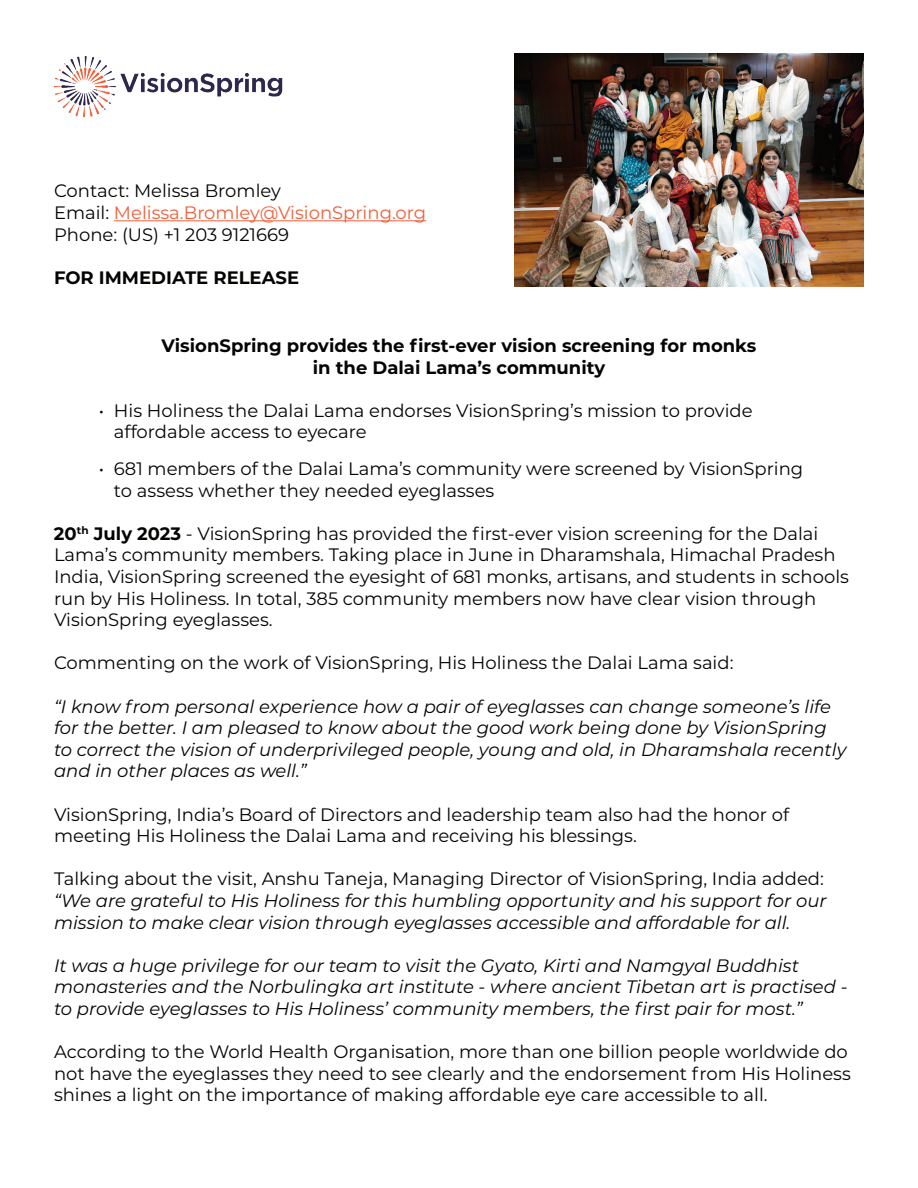
<style>
.page{position:relative;width:918px;height:1188px;background:#fff}
.page>*{position:absolute;margin:0;border:0;box-sizing:border-box;transform-origin:0 0}
.t1{font:18px/21.6px "Montserrat";color:#040503}
.t2{font:italic 18px/21.6px "Montserrat";color:#040503}
.t3{font:700 18px/21.6px "Montserrat";color:#040503;text-align:center}
.s1{color:#f05f39}
.s2{font-weight:700}
</style>
<div class="page">
<img style="left:53px;top:56px;width:230px;height:62px">
<img style="left:515px;top:54px;width:349px;height:233px">
<hr style="left:114px;top:220px;width:312px;height:1px;background:#f05f39">
<p class="t1" style="left:54px;top:180px;width:374px">Contact: Melissa Bromley<br>Email: <span class="s1">Melissa.Bromley@VisionSpring.org<br></span>Phone: (US) +1 203 9121669</p>
<p class="t3" style="left:54px;top:266px;width:247px">FOR IMMEDIATE RELEASE</p>
<p class="t3" style="left:162px;top:334px;width:596px">VisionSpring provides the first-ever vision screening for monks in the Dalai Lama’s community</p>
<p class="t1" style="left:114px;top:399px;width:640px;text-indent:-15px">• His Holiness the Dalai Lama endorses VisionSpring’s mission to provide affordable access to eyecare</p>
<p class="t1" style="left:114px;top:457px;width:691px;text-indent:-15px">• 681 members of the Dalai Lama’s community were screened by VisionSpring to assess whether they needed eyeglasses</p>
<p class="t1" style="left:54px;top:522px;width:797px"><span class="s2">20</span><sup>th</sup> <span class="s2">July 2023</span> - VisionSpring has provided the first-ever vision screening for the Dalai Lama’s community members. Taking place in June in Dharamshala, Himachal Pradesh India, VisionSpring screened the eyesight of 681 monks, artisans, and students in schools run by His Holiness. In total, 385 community members now have clear vision through VisionSpring eyeglasses.</p>
<p class="t1" style="left:54px;top:652px;width:681px">Commenting on the work of VisionSpring, His Holiness the Dalai Lama said:</p>
<p class="t2" style="left:54px;top:695px;width:794px">“I know from personal experience how a pair of eyeglasses can change someone’s life for the better. I am pleased to know about the good work being done by VisionSpring to correct the vision of underprivileged people, young and old, in Dharamshala recently and in other places as well.”</p>
<p class="t1" style="left:54px;top:803px;width:737px">VisionSpring, India’s Board of Directors and leadership team also had the honor of meeting His Holiness the Dalai Lama and receiving his blessings.</p>
<p class="t1" style="left:54px;top:868px;width:771px">Talking about the visit, Anshu Taneja, Managing Director of VisionSpring, India added:</p>
<p class="t2" style="left:54px;top:889px;width:774px">“We are grateful to His Holiness for this humbling opportunity and his support for our mission to make clear vision through eyeglasses accessible and affordable for all.</p>
<p class="t2" style="left:54px;top:954px;width:795px">It was a huge privilege for our team to visit the Gyato, Kirti and Namgyal Buddhist monasteries and the Norbulingka art institute - where ancient Tibetan art is practised - to provide eyeglasses to His Holiness’ community members, the first pair for most.”</p>
<p class="t1" style="left:54px;top:1040px;width:798px">According to the World Health Organisation, more than one billion people worldwide do not have the eyeglasses they need to see clearly and the endorsement from His Holiness shines a light on the importance of making affordable eye care accessible to all.</p>
</div>
